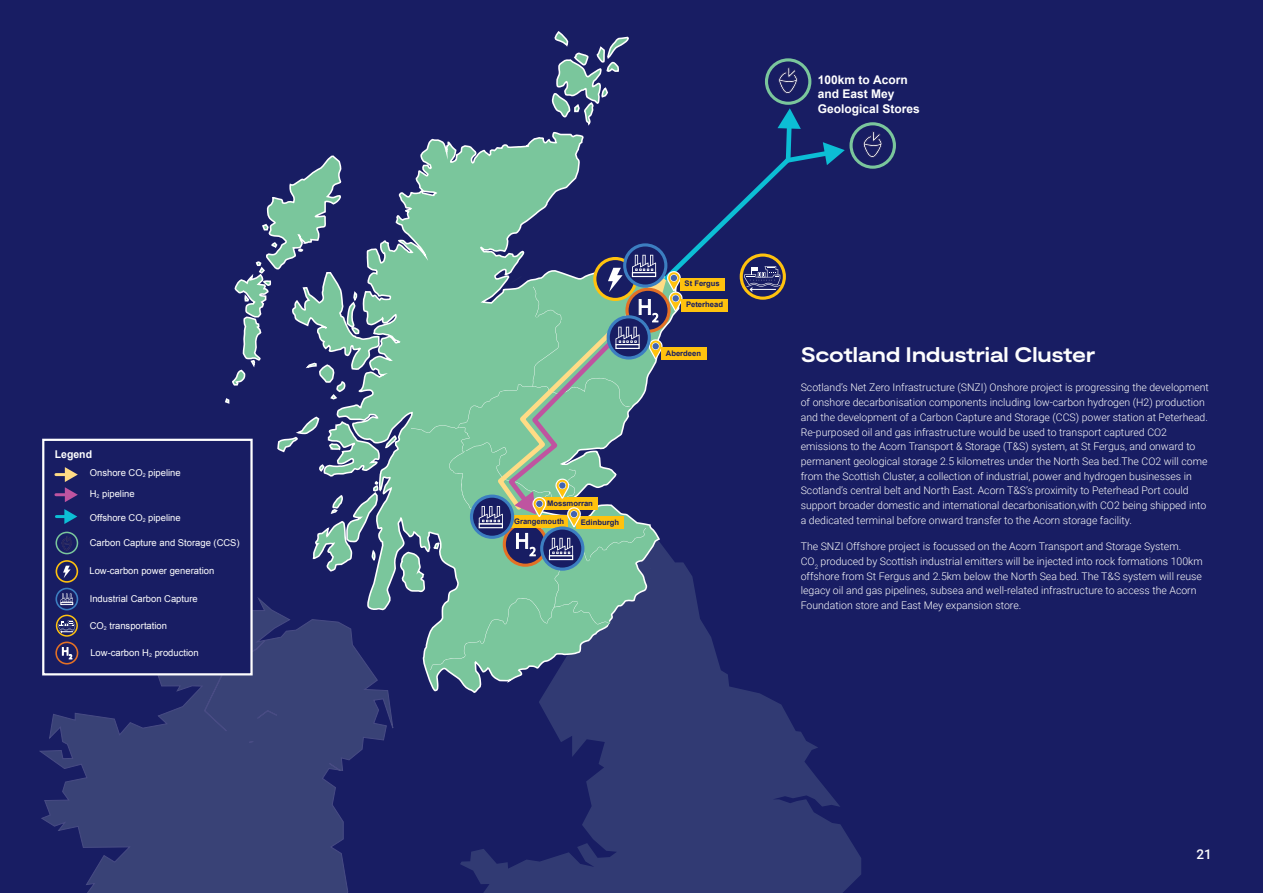
<style>
.page{position:relative;width:1263px;height:893px;background:#181d63}
.page>*{position:absolute;margin:0;border:0;box-sizing:border-box;transform-origin:0 0}
.t1{font:700 expanded 21px "Moderat";letter-spacing:-.005em;color:#fdfdfd}
.t2{font:500 13.5px "Roboto";color:#fdfdfd}
.t3{font:700 12px/14.4px "Arial";color:#fff}
.t4{font:700 10.65px "Arial";color:#fff}
.t5{font:300 10.5px/14.7px "Roboto";color:#fdfdfd}
.t6{font:9.45px "Arial";color:#fff}
.t7{font:700 7.65px "Arial";color:#181d63}
</style>
<div class="page">
<svg style="left:460px;top:690px;width:401px;height:203px;fill:#313a73"></svg>
<svg style="left:336px;top:138px;width:143px;height:459px"></svg>
<svg style="left:408px;top:255px;width:335px;height:450px"></svg>
<svg style="left:433px;top:542px;width:7px;height:8px"></svg>
<svg style="left:277px;top:415px;width:148px;height:178px"></svg>
<svg style="left:225px;top:154px;width:157px;height:251px"></svg>
<svg style="left:504px;top:523px;width:42px;height:42px"></svg>
<div style="left:503px;top:522px;width:45px;height:45px;border:3px solid #e37025;border-radius:50%"></div>
<svg style="left:39px;top:597px;width:354px;height:296px"></svg>
<div style="left:43px;top:440px;width:209px;height:234px;background:#181d63"></div>
<div style="left:42px;top:439px;width:211px;height:236px;border:2px solid #fff"></div>
<svg style="left:56px;top:509px;width:21px;height:15px"></svg>
<svg style="left:56px;top:467px;width:22px;height:35px"></svg>
<svg style="left:56px;top:532px;width:21px;height:22px"></svg>
<div style="left:56px;top:532px;width:22px;height:22px;border:2px solid #7ac69c;border-radius:50%"></div>
<svg style="left:61px;top:536px;width:11px;height:14px"></svg>
<svg style="left:56px;top:588px;width:21px;height:22px"></svg>
<div style="left:55px;top:588px;width:23px;height:22px;border:2px solid #3c7ec1;border-radius:50%"></div>
<svg style="left:61px;top:594px;width:12px;height:11px"></svg>
<div style="left:56px;top:560px;width:22px;height:23px;border:2px solid #ffc20e;border-radius:50%"></div>
<svg style="left:63px;top:566px;width:8px;height:12px"></svg>
<div style="left:56px;top:615px;width:22px;height:22px;border:1px solid #ffc20e;border-radius:50%"></div>
<svg style="left:58px;top:621px;width:17px;height:12px"></svg>
<svg style="left:56px;top:642px;width:22px;height:22px"></svg>
<div style="left:55px;top:642px;width:23px;height:22px;border:2px solid #e37025;border-radius:50%"></div>
<svg style="left:62px;top:647px;width:10px;height:12px"></svg>
<svg style="left:851px;top:124px;width:43px;height:43px"></svg>
<div style="left:849px;top:122px;width:47px;height:47px;border:3px solid #7ac69c;border-radius:50%"></div>
<svg style="left:863px;top:131px;width:19px;height:27px"></svg>
<svg style="left:471px;top:496px;width:42px;height:41px"></svg>
<div style="left:470px;top:495px;width:44px;height:44px;border:3px solid #3c7ec1;border-radius:50%"></div>
<svg style="left:542px;top:528px;width:41px;height:41px"></svg>
<div style="left:540px;top:526px;width:44px;height:45px;border:3px solid #3c7ec1;border-radius:50%"></div>
<div style="left:549px;top:555px;width:24px;height:5px;border:1px solid #fff"></div>
<svg style="left:479px;top:31px;width:366px;height:525px"></svg>
<p class="t4" style="left:55px;top:447px;width:39px">Legend</p>
<p class="t6" style="left:90px;top:467px;width:92px">Onshore CO<sub>2</sub> pipeline</p>
<p class="t6" style="left:90px;top:488px;width:46px">H<sub>2</sub> pipeline</p>
<p class="t6" style="left:90px;top:511px;width:92px">Offshore CO<sub>2</sub> pipeline</p>
<p class="t6" style="left:90px;top:536px;width:151px">Carbon Capture and Storage (CCS)</p>
<p class="t6" style="left:89px;top:565px;width:126px">Low-carbon power generation</p>
<p class="t6" style="left:90px;top:593px;width:109px">Industrial Carbon Capture</p>
<p class="t6" style="left:90px;top:620px;width:79px">CO<sub>2</sub> transportation</p>
<p class="t6" style="left:90px;top:646px;width:110px">Low-carbon H<sub>2</sub> production</p>
<p class="t7" style="left:684px;top:279px;width:37px">St Fergus</p>
<p class="t7" style="left:686px;top:300px;width:38px">Peterhead</p>
<p class="t7" style="left:666px;top:348px;width:37px">Aberdeen</p>
<p class="t7" style="left:547px;top:498px;width:47px">Mossmorran</p>
<p class="t7" style="left:514px;top:516px;width:52px">Grangemouth</p>
<p class="t7" style="left:581px;top:517px;width:40px">Edinburgh</p>
<p class="t3" style="left:818px;top:73px;width:104px">100km to Acorn and East Mey<br>Geological Stores</p>
<h1 class="t1" style="left:801px;top:342px;width:296px">Scotland Industrial Cluster</h1>
<p class="t5" style="left:801px;top:380px;width:410px">Scotland’s Net Zero Infrastructure (SNZI) Onshore project is progressing the development of onshore decarbonisation components including low-carbon hydrogen (H2) production and the development of a Carbon Capture and Storage (CCS) power station at Peterhead.<br>Re-purposed oil and gas infrastructure would be used to transport captured CO2 emissions to the Acorn Transport &amp; Storage (T&amp;S) system, at St Fergus, and onward to permanent geological storage 2.5 kilometres under the North Sea bed.The CO2 will come from the Scottish Cluster, a collection of industrial, power and hydrogen businesses in Scotland’s central belt and North East. Acorn T&amp;S’s proximity to Peterhead Port could support broader domestic and international decarbonisation,with CO2 being shipped into a dedicated terminal before onward transfer to the Acorn storage facility.</p>
<p class="t5" style="left:801px;top:539px;width:403px">The SNZI Offshore project is focussed on the Acorn Transport and Storage System.<br>CO<sub>2</sub> produced by Scottish industrial emitters will be injected into rock formations 100km offshore from St Fergus and 2.5km below the North Sea bed. The T&amp;S system will reuse legacy oil and gas pipelines, subsea and well-related infrastructure to access the Acorn Foundation store and East Mey expansion store.</p>
<p class="t2" style="left:1196px;top:845px;width:17px">21</p>
</div>
